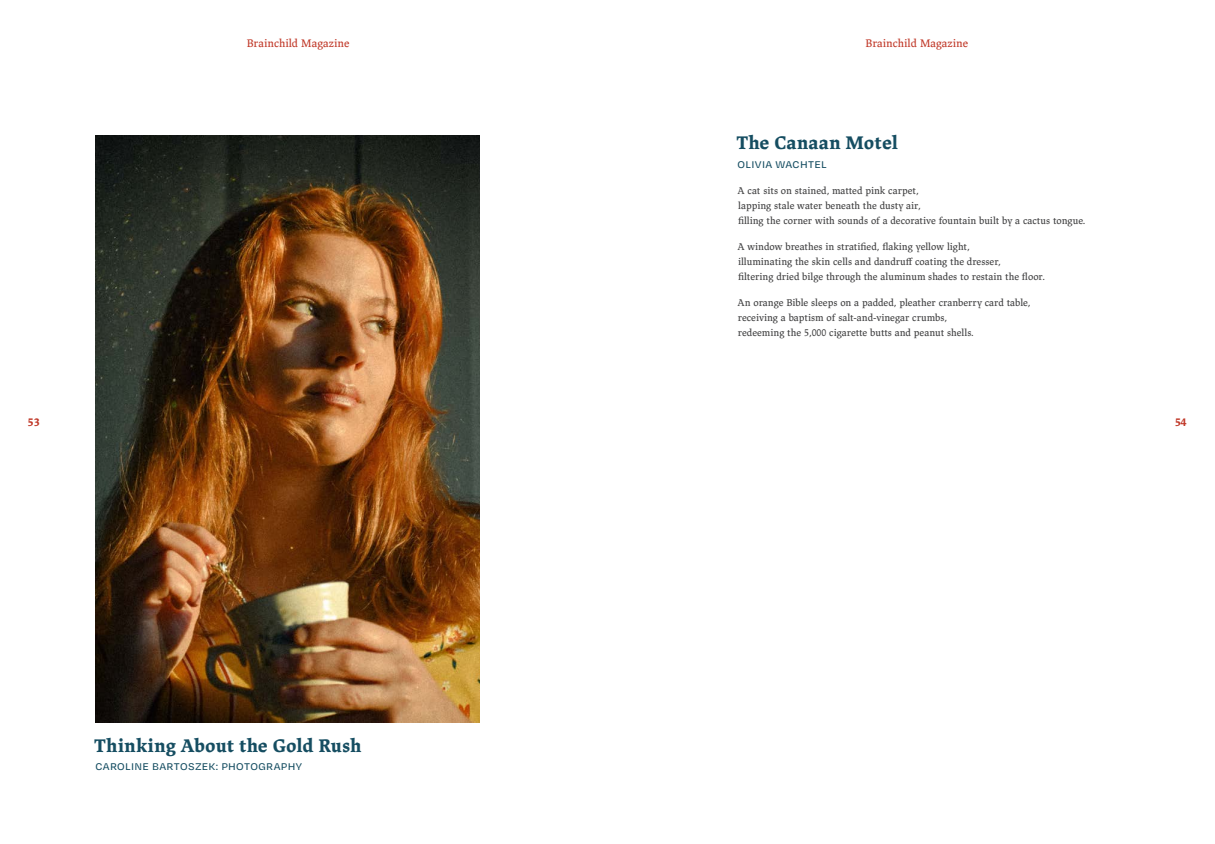
<style>
.page{position:relative;width:1215px;height:844px;background:#fff}
.page>*{position:absolute;margin:0;border:0;box-sizing:border-box;transform-origin:0 0}
.t1{font:700 18.75px "Lapture";color:#154d61}
.t2{font:500 11.25px "Degular Text";letter-spacing:.03em;color:#154d61}
.t3{font:11.25px "Lapture";color:#c03828}
.t4{font:700 11.25px "Lapture";color:#c03828}
.t5{font:10px/15px "Lapture";color:#3e3e3f}
</style>
<div class="page">
<img style="left:95px;top:135px;width:385px;height:587px">
<p class="t3" style="left:247px;top:36px;width:104px">Brainchild Magazine</p>
<p class="t3" style="left:866px;top:36px;width:104px">Brainchild Magazine</p>
<h1 class="t1" style="left:736px;top:131px;width:163px">The Canaan Motel</h1>
<p class="t2" style="left:738px;top:157px;width:90px">OLIVIA WACHTEL</p>
<p class="t5" style="left:737px;top:183px;width:350px">A cat sits on stained, matted pink carpet,<br>lapping stale water beneath the dusty air,<br>filling the corner with sounds of a decorative fountain built by a cactus tongue.</p>
<p class="t5" style="left:737px;top:239px;width:309px">A window breathes in stratified, flaking yellow light,<br>illuminating the skin cells and dandruff coating the dresser,<br>filtering dried bilge through the aluminum shades to restain the floor.</p>
<p class="t5" style="left:737px;top:296px;width:295px">An orange Bible sleeps on a padded, pleather cranberry card table, receiving a baptism of salt-and-vinegar crumbs,<br>redeeming the 5,000 cigarette butts and peanut shells.</p>
<p class="t4" style="left:28px;top:415px;width:13px">53</p>
<p class="t4" style="left:1175px;top:415px;width:13px">54</p>
<h1 class="t1" style="left:94px;top:733px;width:269px">Thinking About the Gold Rush</h1>
<p class="t2" style="left:95px;top:759px;width:208px">CAROLINE BARTOSZEK: PHOTOGRAPHY</p>
</div>
